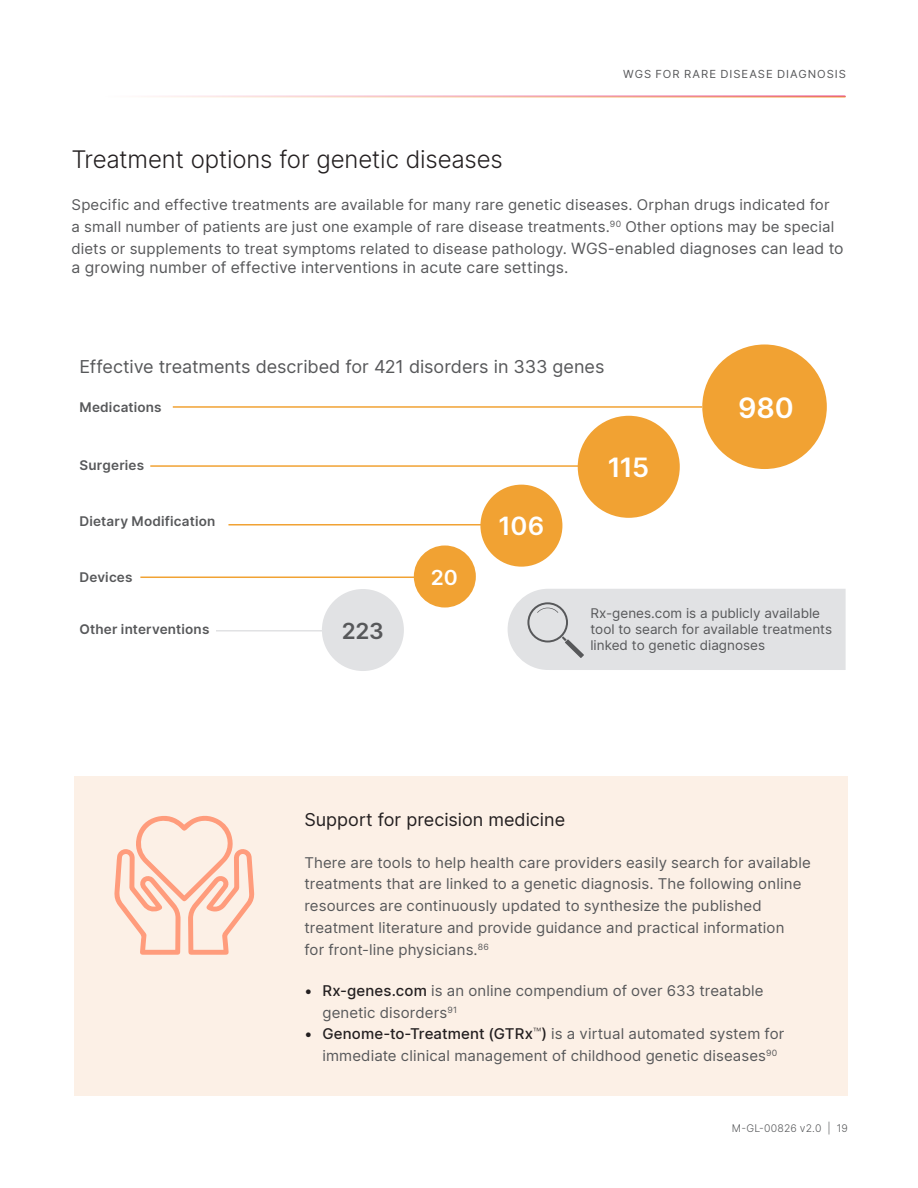
<style>
.page{position:relative;width:918px;height:1188px;background:#fff}
.page>*{position:absolute;margin:0;border:0;box-sizing:border-box;transform-origin:0 0}
.Header_3{font:600 28.5px "Inter";color:#fff}
.Header_3-2{font:600 27px "Inter";color:#fff}
.Header_3-3{font:600 25.5px "Inter";color:#fff}
.Header_1{font:300 24px "Inter";letter-spacing:-.01em;color:#231f20}
.Header_3-4{font:600 22.5px "Inter";color:#57585a}
.Header_3-5{font:600 21px "Inter";color:#fff}
.Header_2{font:18px "Inter";letter-spacing:-.005em;color:#57585a}
.Header_2-2{font:18px "Inter";color:#231f20}
.Body_Copy{font:15.75px "Inter";letter-spacing:.005em;color:#57585a}
.Body_Copy-2{font:15px/21.8px "Inter";letter-spacing:.005em;color:#57585a}
.t1{font:13.5px/16.2px "Inter";color:#57585a}
.Header_3-6{font:600 13.5px "Inter";letter-spacing:.015em;color:#57585a}
.t2{font:11.25px "Inter";letter-spacing:.085em;color:#57585a}
.t3{font:300 10.5px "Inter";letter-spacing:.02em;color:#57585a}
.s1{font-size:15.75px}
.s2{font-weight:500;color:#231f20}
</style>
<div class="page">
<div style="left:75px;top:777px;width:773px;height:319px;background:#fcf0e6"></div>
<svg style="left:114px;top:815px;width:140px;height:140px"></svg>
<hr style="left:216px;top:630px;width:147px;height:2px;background:#e1e2e4">
<hr style="left:173px;top:406px;width:529px;height:2px;background:#f1a233">
<hr style="left:150px;top:465px;width:450px;height:2px;background:#f1a233">
<hr style="left:228px;top:524px;width:292px;height:2px;background:#f1a233">
<hr style="left:140px;top:577px;width:305px;height:1px;background:#f1a233">
<div style="left:702px;top:344px;width:125px;height:125px;background:#f1a233;border-radius:50%"></div>
<div style="left:578px;top:416px;width:102px;height:102px;background:#f1a233;border-radius:50%"></div>
<div style="left:480px;top:485px;width:82px;height:82px;background:#f1a233;border-radius:50%"></div>
<div style="left:322px;top:589px;width:82px;height:82px;background:#e1e2e4;border-radius:50%"></div>
<div style="left:414px;top:545px;width:62px;height:63px;background:#f1a233;border-radius:50%"></div>
<div style="left:508px;top:589px;width:338px;height:81px;background:#e1e2e4"></div>
<p class="t2" style="left:623px;top:66px;width:224px">WGS FOR RARE DISEASE DIAGNOSIS</p>
<p class="Header_1" style="left:72px;top:142px;width:433px">Treatment options for genetic diseases</p>
<p class="Body_Copy-2" style="left:72px;top:193px;width:774px">Specific and effective treatments are available for many rare genetic diseases. Orphan drugs indicated for<br>a small number of patients are just one example of rare disease treatments.<sup>90</sup> Other options may be special diets or supplements to treat symptoms related to disease pathology. <span class="s1">WGS-enabled diagnoses can lead to</span></p>
<p class="Body_Copy" style="left:72px;top:256px;width:498px">a growing number of effective interventions in acute care settings.</p>
<p class="Header_2" style="left:80px;top:353px;width:526px">Effective treatments described for 421 disorders in 333 genes</p>
<p class="Header_3-6" style="left:80px;top:397px;width:84px">Medications</p>
<p class="Header_3-6" style="left:80px;top:455px;width:66px">Surgeries</p>
<p class="Header_3-2" style="left:608px;top:448px;width:43px">115</p>
<p class="Header_3-6" style="left:80px;top:511px;width:137px">Dietary Modification</p>
<p class="Header_3-3" style="left:499px;top:508px;width:47px">106</p>
<p class="Header_3-6" style="left:80px;top:567px;width:55px">Devices</p>
<p class="Header_3-5" style="left:431px;top:562px;width:28px">20</p>
<p class="Header_3" style="left:738px;top:387px;width:57px">980</p>
<p class="Header_3-6" style="left:80px;top:619px;width:131px">Other interventions</p>
<p class="Header_3-4" style="left:342px;top:614px;width:44px">223</p>
<p class="t1" style="left:590px;top:604px;width:243px">Rx-genes.com is a publicly available tool to search for available treatments linked to genetic diagnoses</p>
<p class="Header_2-2" style="left:304px;top:806px;width:262px">Support for precision medicine</p>
<p class="Body_Copy-2" style="left:304px;top:851px;width:508px">There are tools to help health care providers easily search for available treatments that are linked to a genetic diagnosis. The following online resources are continuously updated to synthesize the published treatment literature and provide guidance and practical information<br>for front-line physicians.<sup>86</sup></p>
<p class="Body_Copy-2" style="left:322px;top:979px;width:443px;text-indent:-18px"><span class="s2">• Rx-genes.com</span> is an online compendium of over 633 treatable genetic disorders<sup>91</sup></p>
<p class="Body_Copy-2" style="left:322px;top:1023px;width:464px;text-indent:-18px"><span class="s2">• Genome-to-Treatment (GTRx</span><sup>™</sup><span class="s2">)</span> is a virtual automated system for immediate clinical management of childhood genetic diseases<sup>90</sup></p>
<p class="t3" style="left:732px;top:1121px;width:117px">M-GL-00826 v2.0 | 19</p>
</div>
